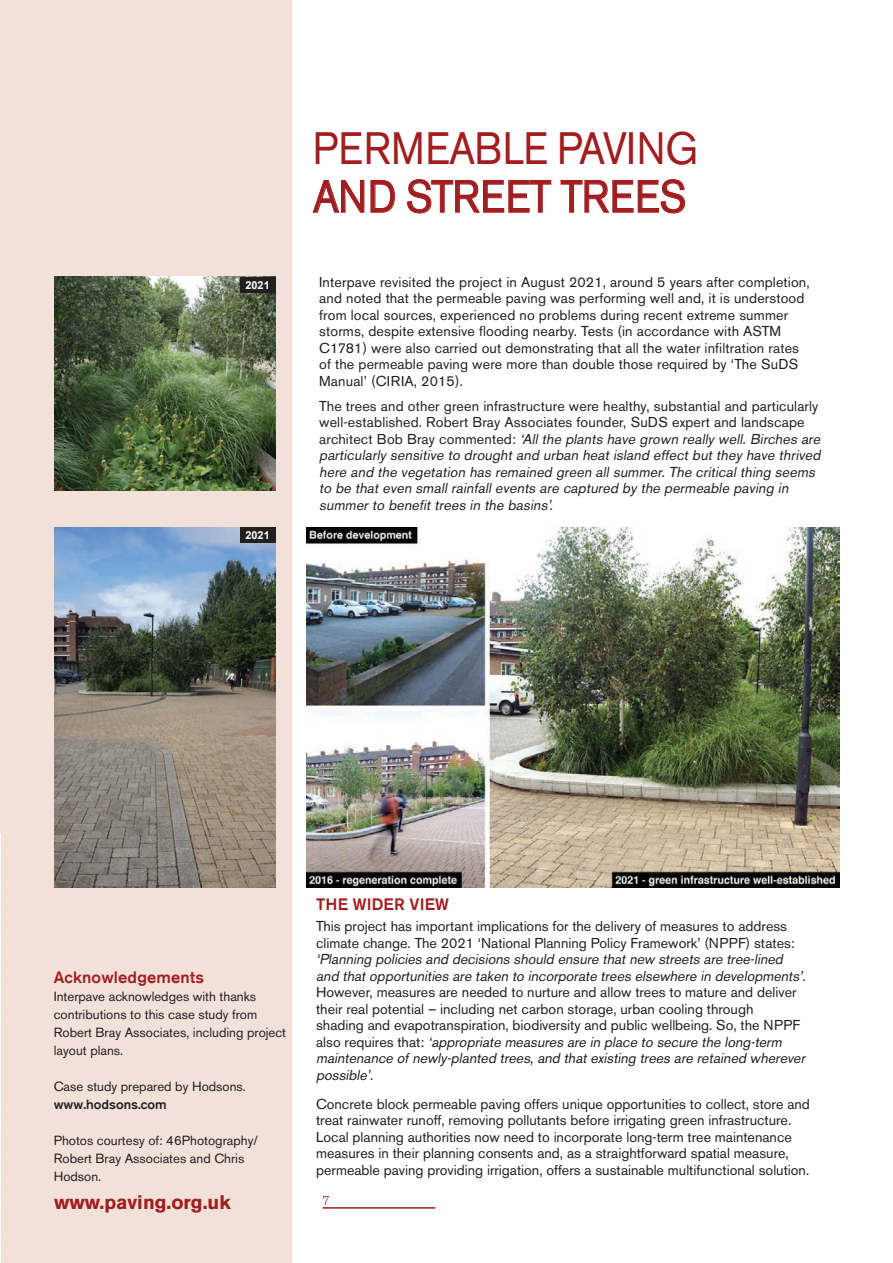
<style>
.page{position:relative;width:893px;height:1263px;background:#fff}
.page>*{position:absolute;margin:0;border:0;box-sizing:border-box;transform-origin:0 0}
.t1{font:45px/48px "Akzidenz Grotesk BE";color:#a21d20;scale:.9 1}
.t2{font:700 19.5px "Akzidenz Grotesk BE";color:#a21d20}
.t3{font:500 16.5px "Akzidenz Grotesk BE";letter-spacing:.01em;color:#a21d20}
.t4{font:italic 14.25px/16.5px "Akzidenz Grotesk BE";color:#231f20}
.t5{font:14.25px/16.5px "Akzidenz Grotesk BE";color:#231f20}
.t6{font:13.2px/18px "Akzidenz Grotesk BE";color:#231f20}
.t7{font:500 13.2px "Akzidenz Grotesk BE";color:#231f20}
.t8{font:300 12.75px "Akzidenz Grotesk BE";color:#a21d20}
.t9{font:700 10.95px "Arial";color:#fff}
.s1{font-style:normal}
</style>
<div class="page">
<div style="left:0;top:0;width:293px;height:1263px;background:#f2e1d8"></div>
<hr style="left:330px;top:1207px;width:105px;height:1px;background:#a21d20">
<div style="left:292px;top:0;width:14px;height:1237px;background:#fff"></div>
<svg style="left:312px;top:180px;width:84px;height:33px"></svg>
<svg style="left:407px;top:179px;width:144px;height:35px"></svg>
<svg style="left:560px;top:179px;width:125px;height:35px"></svg>
<img style="left:0;top:833px;width:1px;height:430px">
<img style="left:54px;top:527px;width:222px;height:360px">
<img style="left:306px;top:527px;width:534px;height:360px">
<img style="left:54px;top:277px;width:222px;height:213px">
<div style="left:240px;top:277px;width:36px;height:16px;background:#231f20"></div>
<div style="left:240px;top:527px;width:36px;height:16px;background:#231f20"></div>
<p class="t9" style="left:245px;top:278px;width:26px">2021</p>
<p class="t9" style="left:245px;top:528px;width:26px">2021</p>
<h1 class="t1" style="left:313px;top:125px;width:430px">PERMEABLE PAVING<br>AND STREET TREES</h1>
<p class="t5" style="left:319px;top:274px;width:492px">Interpave revisited the project in August 2021, around 5 years after completion, and noted that the permeable paving was performing well and, it is understood from local sources, experienced no problems during recent extreme summer storms, despite extensive flooding nearby. Tests (in accordance with ASTM C1781) were also carried out demonstrating that all the water infiltration rates of the permeable paving were more than double those required by ‘The SuDS Manual’ (CIRIA, 2015).</p>
<p class="t4" style="left:319px;top:398px;width:506px"><span class="s1">The trees and other green infrastructure were healthy, substantial and particularly well-established. Robert Bray Associates founder, SuDS expert and landscape<br>a r c h i t e c t B o b B r ay c o m m e n t e d :</span> ‘All the plants have grown really well. Birches are particularly sensitive to drought and urban heat island effect but they have thrived here and the vegetation has remained green all summer. The critical thing seems to be that even small rainfall events are captured by the permeable paving in summer to benefit trees in the basins’.</p>
<p class="t3" style="left:54px;top:967px;width:152px">Acknowledgements</p>
<p class="t6" style="left:54px;top:987px;width:234px">Interpave acknowledges with thanks contributions to this case study from Robert Bray Associates, including project layout plans.</p>
<p class="t6" style="left:54px;top:1077px;width:194px">Case study prepared by Hodsons.</p>
<p class="t7" style="left:54px;top:1096px;width:114px">www.hodsons.com</p>
<p class="t6" style="left:54px;top:1131px;width:206px">Photos courtesy of: 46Photography/<br>Robert Bray Associates and Chris<br>Hodson.</p>
<p class="t3" style="left:316px;top:894px;width:134px">THE WIDER VIEW</p>
<p class="t5" style="left:316px;top:918px;width:480px">This project has important implications for the delivery of measures to address climate change. The 2021 ‘National Planning Policy Framework’ (NPPF) states:</p>
<p class="t4" style="left:316px;top:951px;width:494px">‘Planning policies and decisions should ensure that new streets are tree-lined and that opportunities are taken to incorporate trees elsewhere in developments’<span class="s1">.<br>However, measures are needed to nurture and allow trees to mature and deliver their real potential – including net carbon storage, urban cooling through<br>shading and evapotranspiration, biodiversity and public wellbeing. So, the NPPF a l s o r e q u i r e s t h a t :</span> ‘appropriate measures are in place to secure the long-term maintenance of newly-planted trees, and that existing trees are retained wherever possible’<span class="s1">.</span></p>
<p class="t5" style="left:316px;top:1096px;width:495px">Concrete block permeable paving offers unique opportunities to collect, store and treat rainwater runoff, removing pollutants before irrigating green infrastructure.<br>Local planning authorities now need to incorporate long-term tree maintenance measures in their planning consents and, as a straightforward spatial measure, permeable paving providing irrigation, offers a sustainable multifunctional solution.</p>
<h2 class="t2" style="left:54px;top:1191px;width:178px">www.paving.org.uk</h2>
<p class="t8" style="left:323px;top:1193px;width:9px">7</p>
</div>
